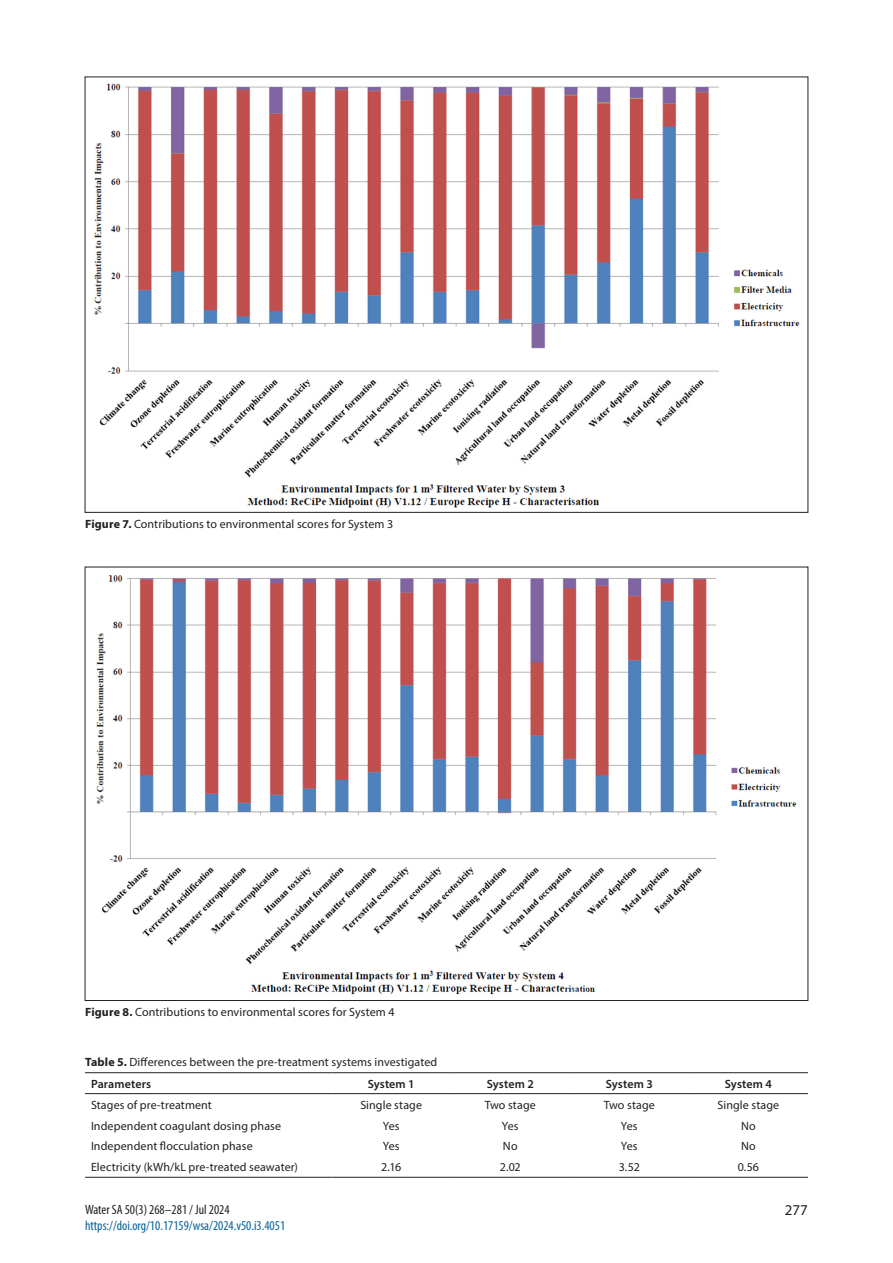
<style>
.page{position:relative;width:893px;height:1263px;background:#fff}
.page>*{position:absolute;margin:0;border:0;box-sizing:border-box;transform-origin:0 0}
.t1{font:15px "Myriad Pro";color:#231f20}
.t2{font:condensed 13.5px "Myriad Pro";color:#056199}
.t3{font:condensed 13.5px "Myriad Pro";color:#231f20}
.Text{font:12px "Myriad Pro";letter-spacing:.01em;color:#231f20}
.Heading{font:600 12px "Myriad Pro";letter-spacing:.01em;color:#231f20}
.s1{font-weight:700}
</style>
<div class="page">
<img style="left:94px;top:83px;width:706px;height:425px">
<img style="left:96px;top:575px;width:701px;height:420px">
<hr style="left:85px;top:1177px;width:247px;height:1px;background:#231f20">
<hr style="left:332px;top:1177px;width:119px;height:1px;background:#231f20">
<hr style="left:451px;top:1177px;width:119px;height:1px;background:#231f20">
<hr style="left:570px;top:1177px;width:119px;height:1px;background:#231f20">
<hr style="left:689px;top:1177px;width:119px;height:1px;background:#231f20">
<hr style="left:85px;top:1072px;width:247px;height:1px;background:#231f20">
<hr style="left:332px;top:1072px;width:119px;height:1px;background:#231f20">
<hr style="left:451px;top:1072px;width:119px;height:1px;background:#231f20">
<hr style="left:570px;top:1072px;width:119px;height:1px;background:#231f20">
<hr style="left:689px;top:1072px;width:119px;height:1px;background:#231f20">
<hr style="left:85px;top:1093px;width:247px;height:1px;background:#231f20">
<hr style="left:332px;top:1093px;width:119px;height:1px;background:#231f20">
<hr style="left:451px;top:1093px;width:119px;height:1px;background:#231f20">
<hr style="left:570px;top:1093px;width:119px;height:1px;background:#231f20">
<hr style="left:689px;top:1093px;width:119px;height:1px;background:#231f20">
<p class="Text" style="left:85px;top:516px;width:310px"><span class="s1">Figure 7.</span> Contributions to environmental scores for System 3</p>
<p class="Text" style="left:85px;top:1004px;width:311px"><span class="s1">Figure 8.</span> Contributions to environmental scores for System 4</p>
<p class="Text" style="left:85px;top:1055px;width:354px"><span class="s1">Table 5.</span> Differences between the pre-treatment systems investigated</p>
<p class="Heading" style="left:91px;top:1076px;width:62px">Parameters</p>
<p class="Heading" style="left:368px;top:1076px;width:49px">System 1</p>
<p class="Heading" style="left:487px;top:1076px;width:49px">System 2</p>
<p class="Heading" style="left:606px;top:1076px;width:49px">System 3</p>
<p class="Heading" style="left:725px;top:1076px;width:49px">System 4</p>
<p class="Text" style="left:91px;top:1097px;width:122px">Stages of pre-treatment</p>
<p class="Text" style="left:360px;top:1097px;width:63px">Single stage</p>
<p class="Text" style="left:485px;top:1097px;width:53px">Two stage</p>
<p class="Text" style="left:604px;top:1097px;width:53px">Two stage</p>
<p class="Text" style="left:717px;top:1097px;width:63px">Single stage</p>
<p class="Text" style="left:91px;top:1118px;width:192px">Independent coagulant dosing phase</p>
<p class="Text" style="left:383px;top:1118px;width:18px">Yes</p>
<p class="Text" style="left:502px;top:1118px;width:18px">Yes</p>
<p class="Text" style="left:621px;top:1118px;width:18px">Yes</p>
<p class="Text" style="left:741px;top:1118px;width:16px">No</p>
<p class="Text" style="left:91px;top:1139px;width:163px">Independent flocculation phase</p>
<p class="Text" style="left:383px;top:1139px;width:18px">Yes</p>
<p class="Text" style="left:503px;top:1139px;width:16px">No</p>
<p class="Text" style="left:621px;top:1139px;width:18px">Yes</p>
<p class="Text" style="left:741px;top:1139px;width:16px">No</p>
<p class="Text" style="left:91px;top:1160px;width:209px">Electricity (kWh/kL pre-treated seawater)</p>
<p class="Text" style="left:381px;top:1160px;width:21px">2.16</p>
<p class="Text" style="left:500px;top:1160px;width:23px">2.02</p>
<p class="Text" style="left:619px;top:1160px;width:23px">3.52</p>
<p class="Text" style="left:738px;top:1160px;width:23px">0.56</p>
<p class="t3" style="left:85px;top:1201px;width:146px">Water SA 50(3) 268–281 / Jul 2024</p>
<p class="t1" style="left:785px;top:1200px;width:25px">277</p>
<p class="t2" style="left:85px;top:1217px;width:202px">https://doi.org/10.17159/wsa/2024.v50.i3.4051</p>
</div>
